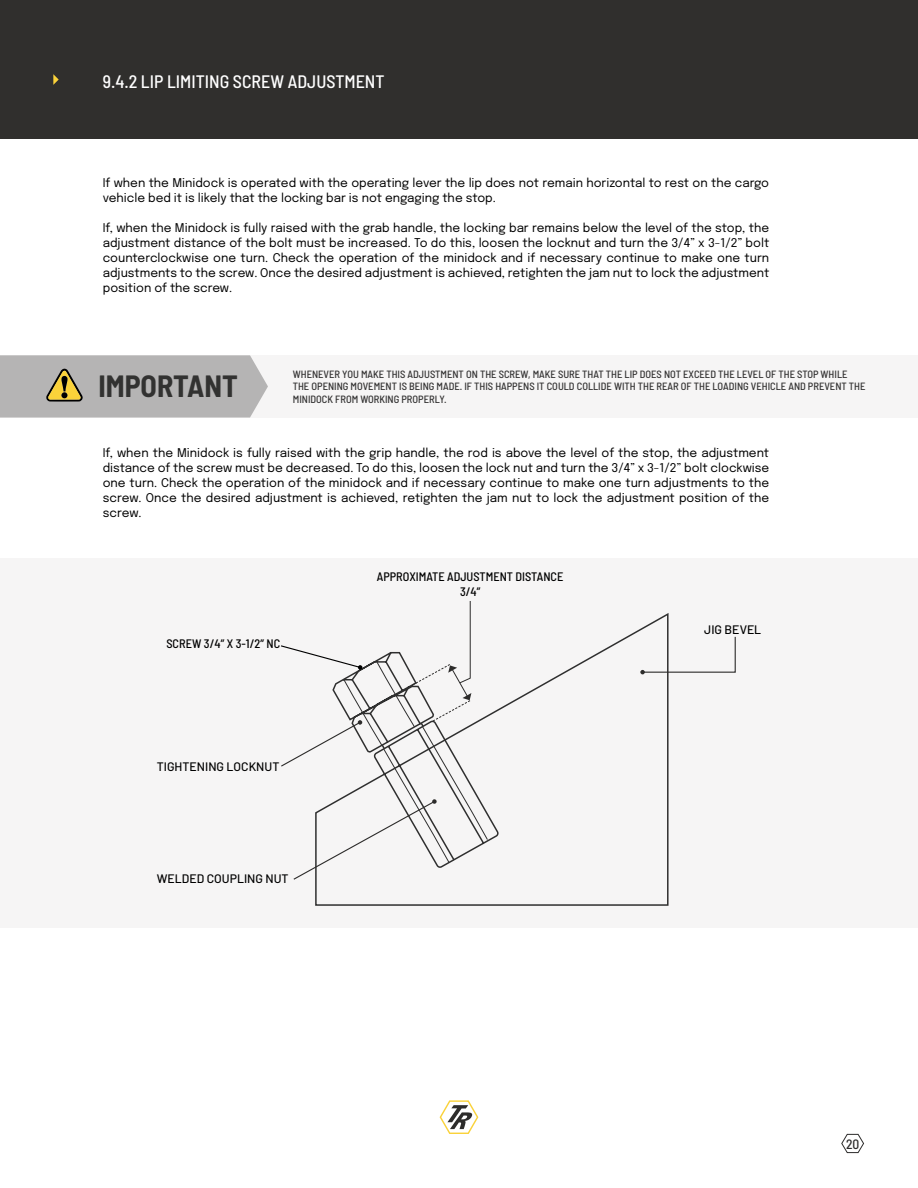
<style>
.page{position:relative;width:918px;height:1188px;background:#fff}
.page>*{position:absolute;margin:0;border:0;box-sizing:border-box;transform-origin:0 0}
.t1{font:700 semi-condensed 30px "Barlow";color:#323231}
.t2{font:500 semi-condensed 18px "Barlow";color:#fff}
.t3{font:500 semi-condensed 13.5px "Barlow";color:#2d2c2b}
.t4{font:500 semi-condensed 12.3px/14.7px "Barlow";color:#000;text-align:center}
.t5{font:500 12.3px "Barlow";color:#000}
.t6{font:12px/15px "Epilogue";color:#000;text-align:justify}
.t7{font:500 semi-condensed 10.5px/12.6px "Barlow";color:#333232}
</style>
<div class="page">
<div style="left:0;top:559px;width:918px;height:369px;background:#f6f5f5"></div>
<svg style="left:440px;top:1100px;width:38px;height:34px"></svg>
<div style="left:0;top:0;width:918px;height:138px;background:#302f2d"></div>
<svg style="left:53px;top:74px;width:6px;height:11px"></svg>
<svg style="left:315px;top:613px;width:354px;height:293px"></svg>
<div style="left:0;top:355px;width:918px;height:63px;background:#f6f5f5"></div>
<svg style="left:0;top:355px;width:268px;height:63px"></svg>
<div style="left:61px;top:392px;width:7px;height:6px;background:#000;border-radius:50%"></div>
<svg style="left:640px;top:636px;width:96px;height:38px"></svg>
<svg style="left:281px;top:601px;width:207px;height:280px"></svg>
<svg style="left:841px;top:1134px;width:23px;height:20px"></svg>
<h2 class="t2" style="left:103px;top:68px;width:283px">9.4.2 LIP LIMITING SCREW ADJUSTMENT</h2>
<p class="t6" style="left:103px;top:174px;width:668px">If when the Minidock is operated with the operating lever the lip does not remain horizontal to rest on the cargo vehicle bed it is likely that the locking bar is not engaging the stop.</p>
<p class="t6" style="left:103px;top:219px;width:668px">If, when the Minidock is fully raised with the grab handle, the locking bar remains below the level of the stop, the adjustment distance of the bolt must be increased. To do this, loosen the locknut and turn the 3/4” x 3-1/2” bolt counterclockwise one turn. Check the operation of the minidock and if necessary continue to make one turn adjustments to the screw. Once the desired adjustment is achieved, retighten the jam nut to lock the adjustment position of the screw.</p>
<h1 class="t1" style="left:98px;top:364px;width:141px">IMPORTANT</h1>
<p class="t7" style="left:293px;top:367px;width:574px">WHENEVER YOU MAKE THIS ADJUSTMENT ON THE SCREW, MAKE SURE THAT THE LIP DOES NOT EXCEED THE LEVEL OF THE STOP WHILE<br>THE OPENING MOVEMENT IS BEING MADE. IF THIS HAPPENS IT COULD COLLIDE WITH THE REAR OF THE LOADING VEHICLE AND PREVENT THE<br>MINIDOCK FROM WORKING PROPERLY.</p>
<p class="t6" style="left:103px;top:445px;width:668px">If, when the Minidock is fully raised with the grip handle, the rod is above the level of the stop, the adjustment distance of the screw must be decreased. To do this, loosen the lock nut and turn the 3/4” x 3-1/2” bolt clockwise one turn. Check the operation of the minidock and if necessary continue to make one turn adjustments to the screw. Once the desired adjustment is achieved, retighten the jam nut to lock the adjustment position of the screw.</p>
<p class="t4" style="left:166px;top:636px;width:115px">SCREW 3/4” X 3-1/2” NC</p>
<p class="t5" style="left:157px;top:757px;width:124px">TIGHTENING LOCKNUT</p>
<p class="t5" style="left:157px;top:870px;width:133px">WELDED COUPLING NUT</p>
<p class="t4" style="left:377px;top:568px;width:188px">APPROXIMATE ADJUSTMENT DISTANCE<br>3/4”</p>
<p class="t5" style="left:704px;top:620px;width:58px">JIG BEVEL</p>
<p class="t3" style="left:846px;top:1134px;width:15px">20</p>
</div>
